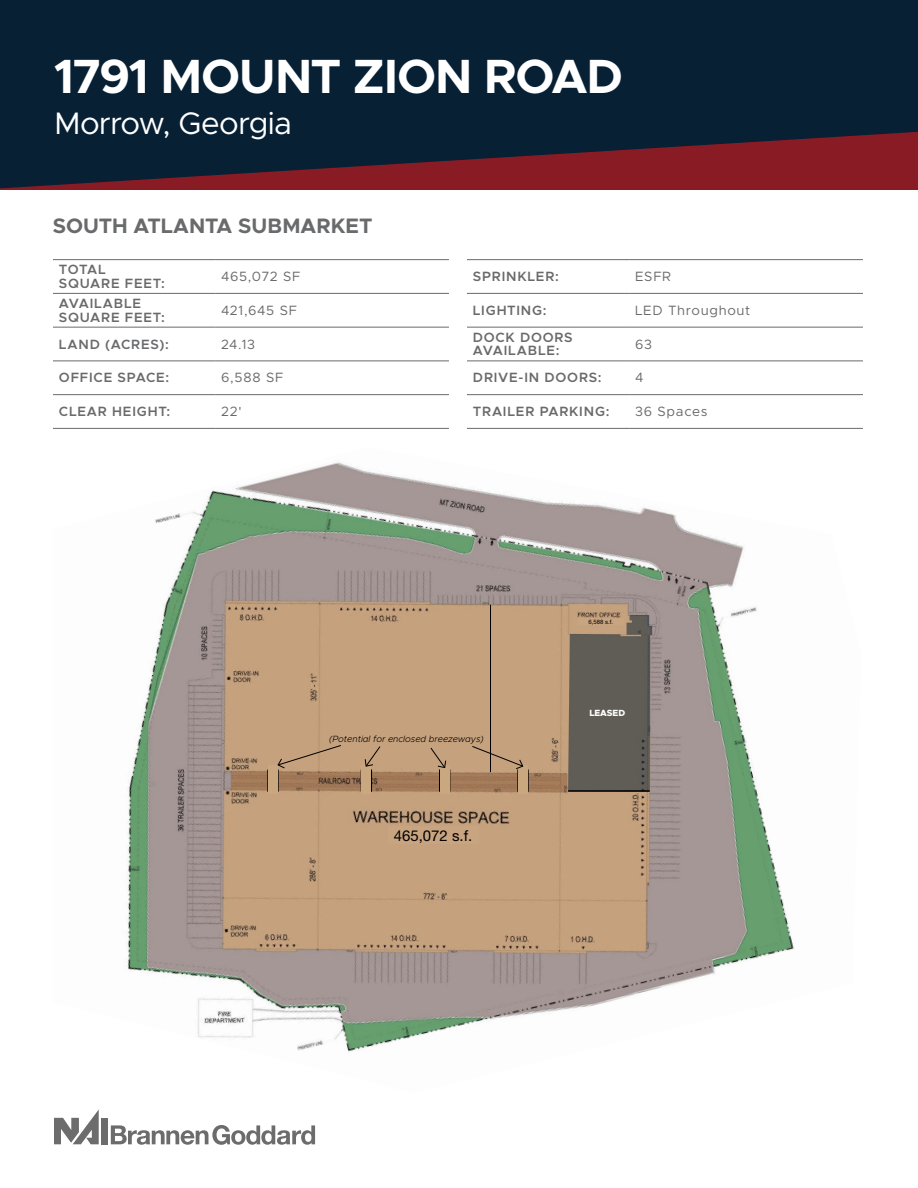
<style>
.page{position:relative;width:918px;height:1188px;background:#fff}
.page>*{position:absolute;margin:0;border:0;box-sizing:border-box;transform-origin:0 0}
.t1{font:700 48.3px "Metropolis";letter-spacing:-.03em;color:#fff}
.t2{font:31.2px "Metropolis";letter-spacing:-.025em;color:#fff}
.t3{font:700 21px "Metropolis";color:#696a6c}
.t4{font:15px "Helvetica Neue LT Pro";color:#000}
.t5{font:600 13.5px/13.5px "Metropolis";letter-spacing:.055em;color:#696a6c}
.t6{font:13.5px "Metropolis";letter-spacing:.05em;color:#696a6c}
.t7{font:italic 300 9px "Metropolis";color:#000}
.t8{font:800 9px "Metropolis";letter-spacing:-.01em;color:#fff}
.t9{font:6px "Helvetica Neue LT Pro";color:#000}
</style>
<div class="page">
<img style="left:127px;top:462px;width:667px;height:590px">
<div style="left:101px;top:1118px;width:7px;height:26px;background:#6c6c6c"></div>
<svg style="left:54px;top:1109px;width:45px;height:35px"></svg>
<svg style="left:111px;top:1125px;width:204px;height:20px"></svg>
<hr style="left:53px;top:259px;width:162px;height:1px;background:#696a6c">
<hr style="left:215px;top:259px;width:234px;height:1px;background:#696a6c">
<hr style="left:53px;top:293px;width:162px;height:1px;background:#696a6c">
<hr style="left:215px;top:293px;width:234px;height:1px;background:#696a6c">
<hr style="left:53px;top:327px;width:162px;height:1px;background:#696a6c">
<hr style="left:215px;top:327px;width:234px;height:1px;background:#696a6c">
<hr style="left:53px;top:361px;width:162px;height:1px;background:#696a6c">
<hr style="left:215px;top:361px;width:234px;height:1px;background:#696a6c">
<hr style="left:53px;top:394px;width:162px;height:1px;background:#696a6c">
<hr style="left:215px;top:394px;width:234px;height:1px;background:#696a6c">
<hr style="left:53px;top:428px;width:162px;height:1px;background:#696a6c">
<hr style="left:215px;top:428px;width:234px;height:1px;background:#696a6c">
<hr style="left:467px;top:259px;width:162px;height:1px;background:#696a6c">
<hr style="left:629px;top:259px;width:234px;height:1px;background:#696a6c">
<hr style="left:467px;top:293px;width:162px;height:1px;background:#696a6c">
<hr style="left:629px;top:293px;width:234px;height:1px;background:#696a6c">
<hr style="left:467px;top:327px;width:162px;height:1px;background:#696a6c">
<hr style="left:629px;top:327px;width:234px;height:1px;background:#696a6c">
<hr style="left:467px;top:361px;width:162px;height:1px;background:#696a6c">
<hr style="left:629px;top:361px;width:234px;height:1px;background:#696a6c">
<hr style="left:467px;top:394px;width:162px;height:1px;background:#696a6c">
<hr style="left:629px;top:394px;width:234px;height:1px;background:#696a6c">
<hr style="left:467px;top:428px;width:162px;height:1px;background:#696a6c">
<hr style="left:629px;top:428px;width:234px;height:1px;background:#696a6c">
<svg style="left:568px;top:615px;width:84px;height:177px"></svg>
<div style="left:267px;top:770px;width:12px;height:22px;border:2px solid #000"></div>
<div style="left:268px;top:765px;width:10px;height:29px;background:#c9a880"></div>
<div style="left:361px;top:770px;width:11px;height:22px;border:2px solid #000"></div>
<div style="left:362px;top:765px;width:9px;height:29px;background:#c9a880"></div>
<div style="left:439px;top:770px;width:11px;height:22px;border:2px solid #000"></div>
<div style="left:440px;top:765px;width:9px;height:29px;background:#c9a880"></div>
<div style="left:517px;top:770px;width:12px;height:22px;border:2px solid #000"></div>
<div style="left:518px;top:765px;width:10px;height:29px;background:#c9a880"></div>
<svg style="left:277px;top:745px;width:65px;height:24px"></svg>
<svg style="left:364px;top:746px;width:17px;height:21px"></svg>
<svg style="left:472px;top:746px;width:52px;height:24px"></svg>
<svg style="left:430px;top:747px;width:16px;height:21px"></svg>
<div style="left:578px;top:618px;width:46px;height:7px;background:#c8a481"></div>
<div style="left:388px;top:827px;width:90px;height:17px;background:#c8a481"></div>
<hr style="left:490px;top:605px;width:1px;height:167px;background:#000">
<hr style="left:568px;top:790px;width:82px;height:2px;background:#000">
<svg style="left:0;top:0;width:918px;height:189px;fill:#072034"></svg>
<h1 class="t1" style="left:54px;top:46px;width:571px">1791 MOUNT ZION ROAD</h1>
<h2 class="t2" style="left:54px;top:104px;width:239px">Morrow, Georgia</h2>
<h3 class="t3" style="left:53px;top:212px;width:321px">SOUTH ATLANTA SUBMARKET</h3>
<p class="t5" style="left:59px;top:263px;width:107px">TOTAL<br>SQUARE FEET:</p>
<p class="t6" style="left:221px;top:268px;width:81px">465,072 SF</p>
<p class="t5" style="left:59px;top:297px;width:107px">AVAILABLE<br>SQUARE FEET:</p>
<p class="t6" style="left:221px;top:302px;width:77px">421,645 SF</p>
<p class="t5" style="left:59px;top:337px;width:111px">LAND (ACRES):</p>
<p class="t6" style="left:221px;top:336px;width:36px">24.13</p>
<p class="t5" style="left:59px;top:371px;width:112px">OFFICE SPACE:</p>
<p class="t6" style="left:221px;top:369px;width:64px">6,588 SF</p>
<p class="t5" style="left:59px;top:405px;width:113px">CLEAR HEIGHT:</p>
<p class="t6" style="left:221px;top:403px;width:22px">22'</p>
<p class="t5" style="left:473px;top:270px;width:88px">SPRINKLER:</p>
<p class="t6" style="left:635px;top:268px;width:37px">ESFR</p>
<p class="t5" style="left:473px;top:303px;width:75px">LIGHTING:</p>
<p class="t6" style="left:635px;top:302px;width:117px">LED Throughout</p>
<p class="t5" style="left:473px;top:330px;width:101px">DOCK DOORS<br>AVAILABLE:</p>
<p class="t6" style="left:635px;top:336px;width:18px">63</p>
<p class="t5" style="left:473px;top:371px;width:130px">DRIVE-IN DOORS:</p>
<p class="t6" style="left:635px;top:369px;width:10px">4</p>
<p class="t5" style="left:473px;top:405px;width:138px">TRAILER PARKING:</p>
<p class="t6" style="left:635px;top:403px;width:74px">36 Spaces</p>
<p class="t9" style="left:588px;top:618px;width:26px">6,588 s.f.</p>
<p class="t8" style="left:589px;top:707px;width:37px">LEASED</p>
<p class="t7" style="left:329px;top:734px;width:156px">(Potential for enclosed breezeways)</p>
<p class="t4" style="left:394px;top:826px;width:80px">465,072 s.f.</p>
</div>
